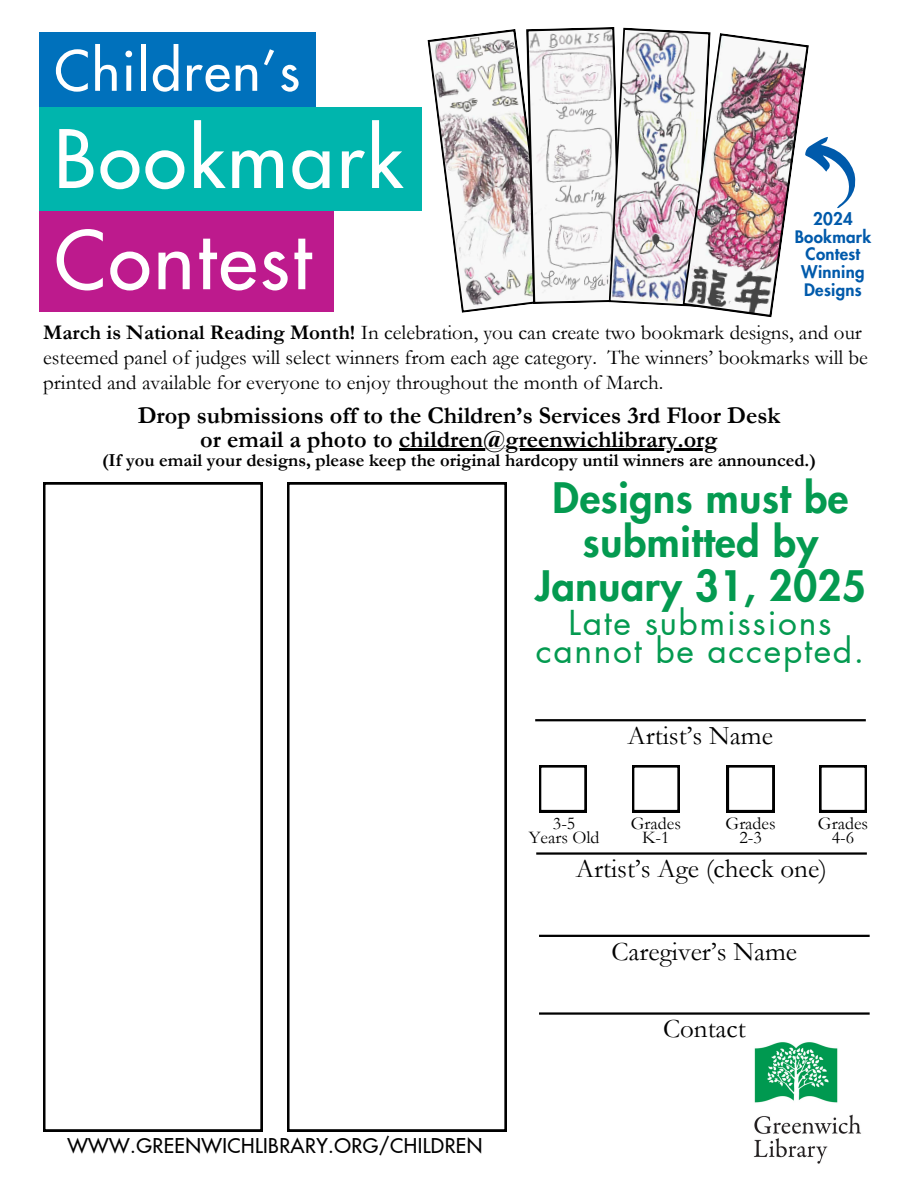
<style>
.page{position:relative;width:918px;height:1188px;background:#fff}
.page>*{position:absolute;margin:0;border:0;box-sizing:border-box;transform-origin:0 0}
.t1{font:500 78.15px "Futura LT Pro";letter-spacing:.035em;color:#fff}
.t2{font:500 54px "Futura LT Pro";letter-spacing:.035em;color:#fff}
.t3{font:800 41.1px/43.8px "Futura LT Pro";letter-spacing:.015em;color:#049a50;text-align:center}
.t4{font:33.6px/28.2px "Futura LT Pro";letter-spacing:.05em;color:#049a50;text-align:center}
.t5{font:27px "Garamond";color:#000}
.t6{font:700 24.15px "Garamond";color:#000}
.t7{font:21px/24.8px "Garamond";color:#000}
.t8{font:500 19.95px "Futura LT Pro";letter-spacing:.025em;color:#000}
.t9{font:700 18.45px "Garamond";color:#000}
.t10{font:18px "Garamond";color:#000}
.t11{font:800 16.8px/17.7px "Futura LT Pro";letter-spacing:.015em;color:#005aab;text-align:center}
.s1{font-weight:700}
</style>
<div class="page">
<div style="left:39px;top:32px;width:277px;height:76px;background:#0071bc"></div>
<svg style="left:43px;top:482px;width:220px;height:649px"></svg>
<img style="left:753px;top:1042px;width:109px;height:122px">
<svg style="left:287px;top:482px;width:220px;height:649px"></svg>
<hr style="left:535px;top:719px;width:331px;height:2px;background:#000">
<hr style="left:539px;top:935px;width:331px;height:2px;background:#000">
<hr style="left:539px;top:1012px;width:331px;height:3px;background:#000">
<svg style="left:539px;top:765px;width:47px;height:47px"></svg>
<svg style="left:632px;top:765px;width:47px;height:47px"></svg>
<svg style="left:727px;top:765px;width:47px;height:47px"></svg>
<svg style="left:819px;top:765px;width:48px;height:47px"></svg>
<hr style="left:536px;top:852px;width:331px;height:3px;background:#000">
<div style="left:39px;top:210px;width:295px;height:101px;background:#bd1a8d"></div>
<div style="left:39px;top:108px;width:383px;height:103px;background:#00b5ad"></div>
<hr style="left:399px;top:449px;width:319px;height:2px;background:#000">
<img style="left:428px;top:27px;width:428px;height:290px">
<h1 class="t2" style="left:54px;top:46px;width:247px">Children’s</h1>
<p class="t1" style="left:54px;top:124px;width:350px">Bookmark</p>
<p class="t1" style="left:54px;top:225px;width:258px">Contest</p>
<h4 class="t11" style="left:795px;top:211px;width:78px">2024<br>Bookmark<br>Contest<br>Winning</h4>
<h4 class="t11" style="left:804px;top:281px;width:59px">Designs</h4>
<h2 class="t7" style="left:43px;top:321px;width:826px"><span class="s1">March is National Reading Month!</span> In celebration, you can create two bookmark designs, and our esteemed panel of judges will select winners from each age category. The winners’ bookmarks will be printed and available for everyone to enjoy throughout the month of March.</h2>
<p class="t6" style="left:138px;top:402px;width:644px">Drop submissions off to the Children’s Services 3rd Floor Desk</p>
<p class="t6" style="left:200px;top:426px;width:519px">or email a photo to children@greenwichlibrary.org</p>
<p class="t9" style="left:102px;top:450px;width:715px">(If you email your designs, please keep the original hardcopy until winners are announced.)</p>
<p class="t3" style="left:535px;top:478px;width:332px">Designs must be submitted by<br>January 31, 2025</p>
<p class="t4" style="left:536px;top:610px;width:330px">Late submissions cannot be accepted.</p>
<p class="t5" style="left:628px;top:720px;width:147px">Artist’s Name</p>
<p class="t10" style="left:553px;top:814px;width:24px">3-5</p>
<h6 class="t10" style="left:529px;top:827px;width:72px">Years Old</h6>
<p class="t10" style="left:631px;top:814px;width:52px">Grades</p>
<p class="t10" style="left:642px;top:827px;width:29px">K-1</p>
<p class="t10" style="left:725px;top:814px;width:52px">Grades</p>
<h5 class="t10" style="left:739px;top:827px;width:24px">2-3</h5>
<h3 class="t10" style="left:818px;top:814px;width:52px">Grades</h3>
<p class="t10" style="left:832px;top:827px;width:24px">4-6</p>
<h1 class="t5" style="left:576px;top:854px;width:253px">Artist’s Age (check one)</h1>
<p class="t5" style="left:611px;top:936px;width:187px">Caregiver’s Name</p>
<p class="t8" style="left:67px;top:1136px;width:417px">WWW.GREENWICHLIBRARY.ORG/CHILDREN</p>
<p class="t5" style="left:663px;top:1014px;width:84px">Contact</p>
</div>
